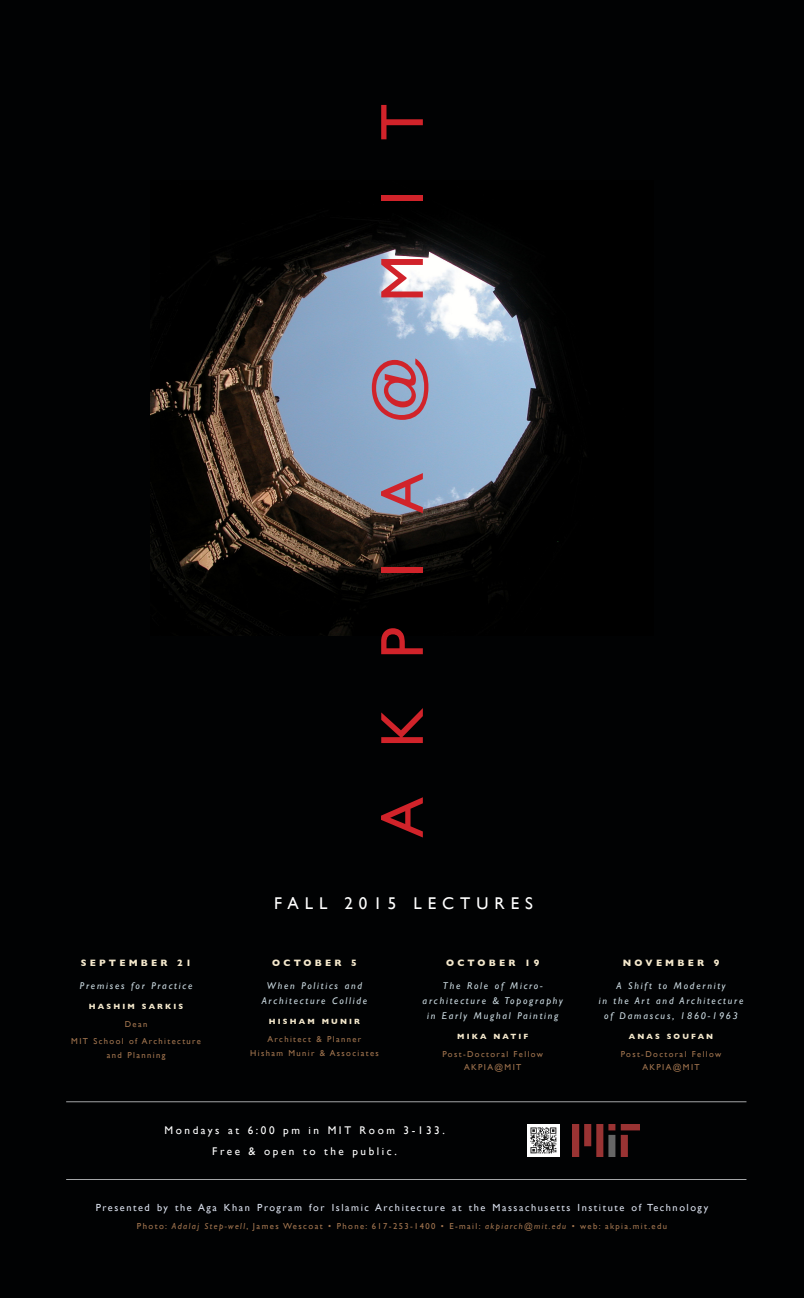
<style>
.page{position:relative;width:804px;height:1298px;background:#fff}
.page>*{position:absolute;margin:0;border:0;box-sizing:border-box;transform-origin:0 0}
.dates{font:60.9px "Gill Sans";letter-spacing:.82em;color:#d1232a}
.FALL_15{font:16.97px "Gill Sans";letter-spacing:.35em;color:#fff}
.mondays{font:11.2px/21.3px "Gill Sans";letter-spacing:.23em;color:#fff;text-align:center}
.lecturer_title{font:10.33px "Gill Sans";letter-spacing:.15em;color:#dae0ed}
.lec_titles{font:italic 9.89px/14.9px "Gill Sans";letter-spacing:.18em;color:#cbdae1;text-align:center}
.dates-2{font:700 9.45px "Gill Sans";letter-spacing:.34em;color:#f4e8cc}
.lecturer_title-2{font:8.58px/13.7px "Gill Sans";letter-spacing:.16em;color:#a2754f;text-align:center}
.lecturer_name{font:700 7.7px "Gill Sans";letter-spacing:.28em;color:#f4e8cc}
.s1{font-size:60.38px}
.s2{font-size:8.75px}
.s3{font-style:italic;font-size:8.75px}
.s4{font-style:italic}
</style>
<div class="page">
<div style="left:0;top:0;width:803px;height:1298px;background:#010203"></div>
<img style="left:150px;top:230px;width:436px;height:405px">
<hr style="left:66px;top:1101px;width:680px;height:1px;background:#a4a6a8">
<hr style="left:66px;top:1179px;width:680px;height:1px;background:#a4a6a8">
<img style="left:572px;top:1124px;width:67px;height:32px">
<img style="left:527px;top:1124px;width:32px;height:32px">
<p class="dates" style="left:366px;top:837px;width:735px;rotate:-90deg">AKPIA<span class="s1">@</span>MIT</p>
<p class="dates-2" style="left:81px;top:955px;width:112px">SEPTEMBER 21</p>
<p class="lec_titles" style="left:80px;top:978px;width:114px">Premises for Practice</p>
<p class="lecturer_name" style="left:89px;top:1000px;width:96px">HASHIM SARKIS</p>
<p class="lecturer_title-2" style="left:125px;top:1017px;width:24px">Dean</p>
<p class="lecturer_title-2" style="left:71px;top:1034px;width:131px">MIT School of Architecture and Planning</p>
<p class="FALL_15" style="left:274px;top:893px;width:260px">FALL 2015 LECTURES</p>
<p class="dates-2" style="left:272px;top:955px;width:86px">OCTOBER 5</p>
<p class="lec_titles" style="left:261px;top:978px;width:107px">When Politics and<br>Architecture Collide</p>
<p class="lecturer_name" style="left:269px;top:1015px;width:93px">HISHAM MUNIR</p>
<p class="lecturer_title-2" style="left:250px;top:1032px;width:130px">Architect &amp; Planner<br>Hisham Munir &amp; Associates</p>
<p class="dates-2" style="left:446px;top:955px;width:95px">OCTOBER 19</p>
<p class="lec_titles" style="left:422px;top:978px;width:142px">The Role of Micro&shy;architecture &amp; Topography in Early Mughal Painting</p>
<p class="lecturer_name" style="left:457px;top:1030px;width:73px">MIKA NATIF</p>
<p class="lecturer_title-2" style="left:442px;top:1046px;width:102px">Post-Doctoral Fellow<br>AKPIA@MIT</p>
<p class="mondays" style="left:164px;top:1119px;width:282px">Mondays at 6:00 pm in MIT Room 3-133.<br>Free &amp; open to the public.</p>
<p class="dates-2" style="left:622px;top:955px;width:98px">NOVEMBER 9</p>
<p class="lec_titles" style="left:598px;top:978px;width:146px">A Shift to Modernity<br>in the Art and Architecture of Damascus, 1860-1963</p>
<p class="lecturer_name" style="left:628px;top:1030px;width:86px">ANAS SOUFAN</p>
<p class="lecturer_title-2" style="left:620px;top:1046px;width:102px">Post-Doctoral Fellow<br>AKPIA@MIT</p>
<p class="lecturer_title" style="left:96px;top:1202px;width:613px">Presented by the Aga Khan Program for Islamic Architecture at the Massachusetts Institute of Technology</p>
<p class="lecturer_title-2" style="left:137px;top:1218px;width:531px"><span class="s2">Photo:</span> <span class="s3">Adalaj Step-well</span><span class="s2">, James Wescoat •</span> Phone: 617-253-1400 • E-mail: <span class="s4">akpiarch@mit.edu</span> • web: akpia.mit.edu</p>
</div>
